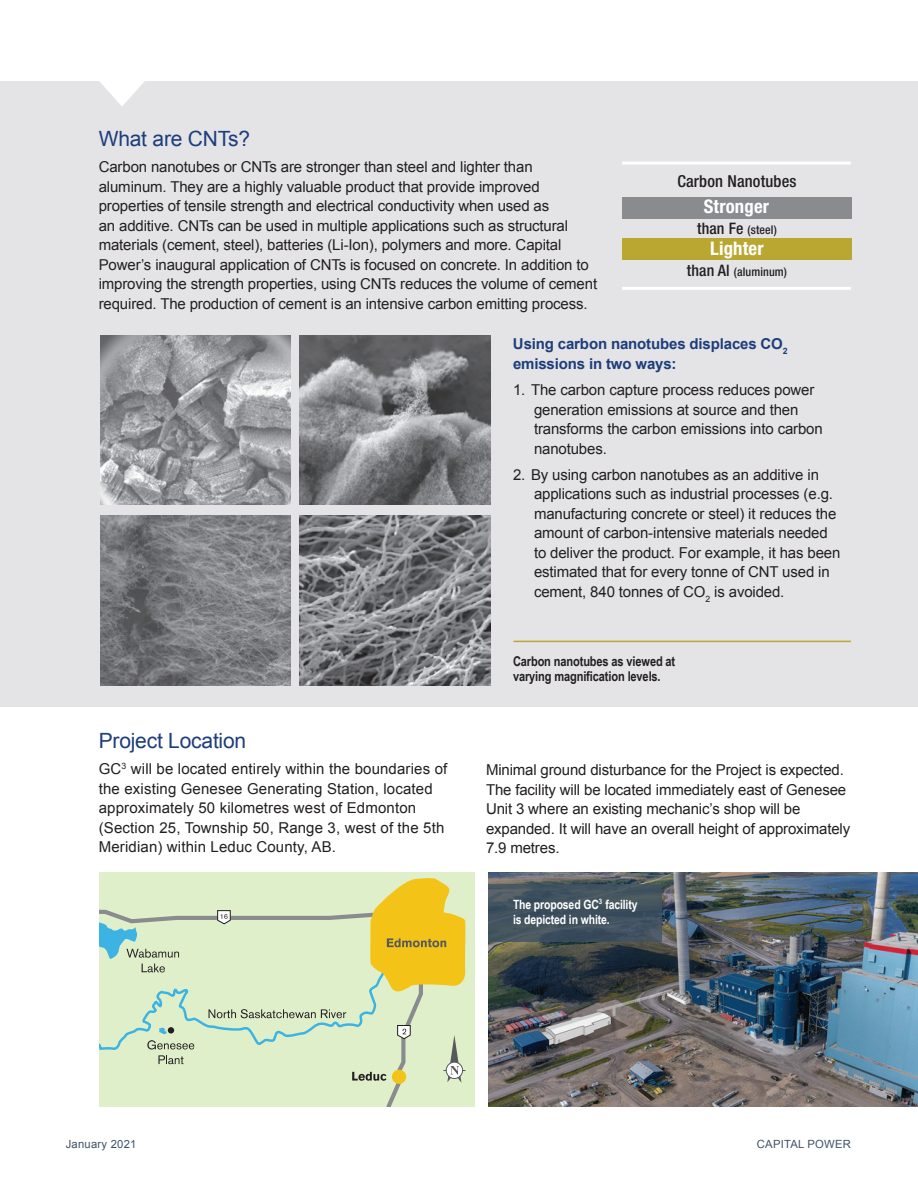
<style>
.page{position:relative;width:918px;height:1188px;background:#fff}
.page>*{position:absolute;margin:0;border:0;box-sizing:border-box;transform-origin:0 0}
.t1{font:21px "Arial";letter-spacing:-.01em;color:#1d3d7b}
.t2{font:700 condensed 18.75px "Helvetica Neue LT Pro";letter-spacing:.01em;color:#fff}
.t3{font:500 condensed 16.5px "Helvetica Neue LT Pro";letter-spacing:.01em;color:#231f20}
.t4{font:15px/19.5px "Arial";letter-spacing:-.01em;color:#231f20}
.t5{font:15px/19.5px "Arial";letter-spacing:.01em;color:#231f20}
.t6{font:700 15px/19.5px "Arial";letter-spacing:-.01em;color:#1d3d7b}
.t7{font:700 13.5px/15px "Arial Narrow";letter-spacing:-.01em;color:#231f20}
.t8{font:700 12.75px/15px "Arial Narrow";letter-spacing:-.01em;color:#fff}
.t9{font:500 condensed 12px "Helvetica Neue LT Pro";letter-spacing:.01em;color:#231f20}
.t10{font:11.25px "Arial";letter-spacing:.02em;color:#405364}
.s1{font-size:15.9px}
</style>
<div class="page">
<div style="left:0;top:81px;width:918px;height:625px;background:#e4e4e7"></div>
<svg style="left:99px;top:81px;width:46px;height:25px"></svg>
<img style="left:300px;top:516px;width:190px;height:169px">
<img style="left:300px;top:335px;width:190px;height:170px">
<img style="left:101px;top:335px;width:190px;height:170px">
<img style="left:100px;top:516px;width:191px;height:169px">
<div style="left:622px;top:198px;width:230px;height:21px;background:#898b8e"></div>
<div style="left:622px;top:239px;width:230px;height:21px;background:#baa731"></div>
<hr style="left:622px;top:162px;width:229px;height:3px;background:#fff">
<hr style="left:622px;top:287px;width:229px;height:3px;background:#fff">
<hr style="left:514px;top:641px;width:337px;height:1px;background:#baa731">
<div style="left:99px;top:873px;width:375px;height:234px;background:#dfefca"></div>
<svg style="left:99px;top:878px;width:367px;height:205px"></svg>
<img style="left:489px;top:873px;width:429px;height:234px">
<div style="left:489px;top:884px;width:173px;height:57px;background:#405364"></div>
<h1 class="t1" style="left:99px;top:125px;width:153px">What are CNTs?</h1>
<p class="t4" style="left:99px;top:157px;width:500px">Carbon nanotubes or CNTs are stronger than steel and lighter than aluminum. They are a highly valuable product that provide improved properties of tensile strength and electrical conductivity when used as<br>an additive. CNTs can be used in multiple applications such as structural materials (cement, steel), batteries (Li-Ion), polymers and more. Capital Power’s inaugural application of CNTs is focused on concrete. In addition to improving the strength properties, using CNTs reduces the volume of cement required. The production of cement is an intensive carbon emitting process.</p>
<p class="t6" style="left:513px;top:335px;width:276px">Using carbon nanotubes displaces CO<sub>2 </sub>emissions in two ways:</p>
<p class="t4" style="left:534px;top:380px;width:290px;text-indent:-21px">1. The carbon capture process reduces power generation emissions at source and then transforms the carbon emissions into carbon nanotubes.</p>
<p class="t4" style="left:534px;top:465px;width:308px;text-indent:-21px">2. By using carbon nanotubes as an additive in applications such as industrial processes (e.g. manufacturing concrete or steel) it reduces the amount of carbon-intensive materials needed to deliver the product. For example, it has been estimated that for every tonne of CNT used in cement, 840 tonnes of CO<sub>2</sub> is avoided.</p>
<p class="t3" style="left:677px;top:172px;width:121px">Carbon Nanotubes</p>
<p class="t2" style="left:704px;top:195px;width:67px">Stronger</p>
<p class="t9" style="left:697px;top:222px;width:81px"><span class="s1">than Fe</span> (steel)</p>
<p class="t2" style="left:710px;top:237px;width:55px">Lighter</p>
<p class="t9" style="left:687px;top:264px;width:102px"><span class="s1">than Al</span> (aluminum)</p>
<p class="t7" style="left:513px;top:653px;width:164px">Carbon nanotubes as viewed at varying magnification levels.</p>
<h1 class="t1" style="left:99px;top:727px;width:149px">Project Location</h1>
<p class="t5" style="left:99px;top:759px;width:350px">GC<sup>3</sup> will be located entirely within the boundaries of the existing Genesee Generating Station, located approximately 50 kilometres west of Edmonton (Section 25, Township 50, Range 3, west of the 5th Meridian) within Leduc County, AB.</p>
<p class="t4" style="left:486px;top:760px;width:366px">Minimal ground disturbance for the Project is expected.<br>The facility will be located immediately east of Genesee Unit 3 where an existing mechanic’s shop will be expanded. It will have an overall height of approximately 7.9 metres.</p>
<p class="t8" style="left:513px;top:896px;width:126px">The proposed GC<sup>3</sup> facility is depicted in white.</p>
<p class="t10" style="left:66px;top:1136px;width:72px">January 2021</p>
<p class="t10" style="left:757px;top:1136px;width:95px">CAPITAL POWER</p>
</div>
